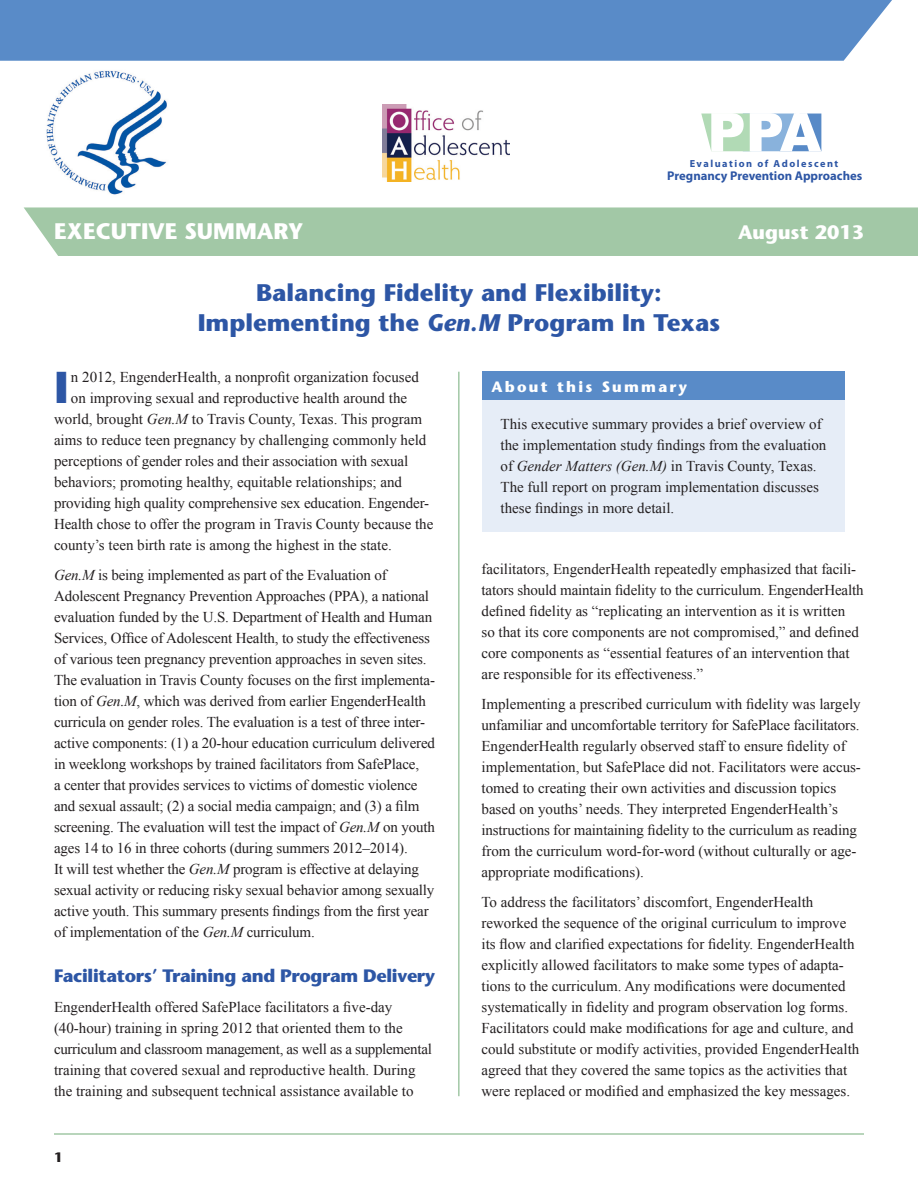
<style>
.page{position:relative;width:918px;height:1188px;background:#fff}
.page>*{position:absolute;margin:0;border:0;box-sizing:border-box;transform-origin:0 0}
.t1{font:900 53.7px "Arial";color:#fff}
.Body_text{font:700 44.55px "Stone Sans Std";color:#2d56a5}
.Tttle{font:700 24px/30px "Stone Sans Std";color:#2d56a5;text-align:center}
.A_Head{font:700 22.5px "Stone Sans Std";color:#fff}
.Body_text-2{font:700 19.5px "Stone Sans Std";color:#fff}
.A_Head-2{font:700 18px "Stone Sans Std";letter-spacing:-.02em;color:#2d56a5}
.Body_text-3{font:15px/21px "Times New Roman";color:#231f20}
.Boxed_Text_Head{font:700 15px "Stone Sans Std";letter-spacing:.15em;color:#fff}
.t2{font:700 13.5px "Stone Sans Std";color:#231f20}
.t3{font:700 12.75px "Myriad Pro";color:#2d56a5}
.t4{font:700 10.2px "Myriad Pro";letter-spacing:.15em;color:#2d56a5}
.s1{font-style:italic}
</style>
<div class="page">
<div style="left:24px;top:207px;width:894px;height:49px;background:#a2c8a6"></div>
<div style="left:0;top:0;width:892px;height:61px;background:#598bc8"></div>
<img style="left:46px;top:70px;width:121px;height:125px">
<hr style="left:54px;top:1133px;width:810px;height:2px;background:#a2c8a6">
<img style="left:383px;top:105px;width:126px;height:76px">
<svg style="left:701px;top:114px;width:120px;height:37px;background:#92bbca"></svg>
<hr style="left:458px;top:372px;width:2px;height:724px;background:#a2c8a6">
<div style="left:483px;top:372px;width:362px;height:29px;background:#598bc8"></div>
<div style="left:483px;top:401px;width:362px;height:131px;background:#e6edf7"></div>
<p class="t1" style="left:707px;top:93px;width:115px">PPA</p>
<p class="t4" style="left:690px;top:157px;width:150px">Evaluation of Adolescent</p>
<p class="t3" style="left:667px;top:168px;width:197px">Pregnancy Prevention Approaches</p>
<p class="A_Head" style="left:54px;top:218px;width:251px">EXECUTIVE SUMMARY</p>
<p class="Body_text-2" style="left:738px;top:220px;width:127px">August 2013</p>
<p class="Tttle" style="left:198px;top:278px;width:524px">Balancing Fidelity and Flexibility:<br>Implementing the <span class="s1">Gen.M</span> Program In Texas</p>
<p class="Body_text" style="left:54px;top:361px;width:16px">I</p>
<p class="Body_text-3" style="left:71px;top:366px;width:349px">n 2012, EngenderHealth, a nonprofit organization focused</p>
<p class="Body_text-3" style="left:71px;top:387px;width:338px">on improving sexual and reproductive health around the</p>
<p class="Body_text-3" style="left:54px;top:408px;width:370px">world, brought <span class="s1">Gen.M</span> to Travis County, Texas. This program</p>
<p class="Body_text-3" style="left:54px;top:429px;width:374px">aims to reduce teen pregnancy by challenging commonly held</p>
<p class="Body_text-3" style="left:54px;top:450px;width:356px">perceptions of gender roles and their association with sexual</p>
<p class="Body_text-3" style="left:54px;top:471px;width:350px">behaviors; promoting healthy, equitable relationships; and</p>
<p class="Body_text-3" style="left:54px;top:492px;width:377px">providing high quality comprehensive sex education. Engender-</p>
<p class="Body_text-3" style="left:54px;top:513px;width:381px">Health chose to offer the program in Travis County because the</p>
<p class="Body_text-3" style="left:54px;top:534px;width:339px">county’s teen birth rate is among the highest in the state.</p>
<p class="Body_text-3" style="left:54px;top:564px;width:383px"><span class="s1">Gen.M</span> is being implemented as part of the Evaluation of Adolescent Pregnancy Prevention Approaches (PPA), a national evaluation funded by the U.S. Department of Health and Human Services, Office of Adolescent Health, to study the effectiveness of various teen pregnancy prevention approaches in seven sites.<br>The evaluation in Travis County focuses on the first implementa&shy;tion of <span class="s1">Gen.M</span>, which was derived from earlier EngenderHealth curricula on gender roles. The evaluation is a test of three inter&shy;active components: (1) a 20-hour education curriculum delivered in weeklong workshops by trained facilitators from SafePlace,<br>a center that provides services to victims of domestic violence and sexual assault; (2) a social media campaign; and (3) a film screening. The evaluation will test the impact of <span class="s1">Gen.M</span> on youth ages 14 to 16 in three cohorts (during summers 2012–2014).<br>It will test whether the <span class="s1">Gen.M</span> program is effective at delaying sexual activity or reducing risky sexual behavior among sexually active youth. This summary presents findings from the first year of implementation of the <span class="s1">Gen.M</span> curriculum.</p>
<p class="A_Head-2" style="left:54px;top:965px;width:383px">Facilitators’ Training and Program Delivery</p>
<p class="Body_text-3" style="left:54px;top:996px;width:379px">EngenderHealth offered SafePlace facilitators a five-day (40-hour) training in spring 2012 that oriented them to the curriculum and classroom management, as well as a supplemental training that covered sexual and reproductive health. During the training and subsequent technical assistance available to</p>
<p class="t2" style="left:54px;top:1149px;width:10px">1</p>
<p class="Boxed_Text_Head" style="left:492px;top:378px;width:197px">About this Summary</p>
<p class="Body_text-3" style="left:501px;top:413px;width:327px">This executive summary provides a brief overview of the implementation study findings from the evaluation of <span class="s1">Gender Matters (Gen.M)</span> in Travis County, Texas.<br>The full report on program implementation discusses these findings in more detail.</p>
<p class="Body_text-3" style="left:482px;top:558px;width:384px">facilitators, EngenderHealth repeatedly emphasized that facili&shy;tators should maintain fidelity to the curriculum. EngenderHealth defined fidelity as “replicating an intervention as it is written<br>so that its core components are not compromised,” and defined core components as “essential features of an intervention that are responsible for its effectiveness.”</p>
<p class="Body_text-3" style="left:482px;top:693px;width:381px">Implementing a prescribed curriculum with fidelity was largely unfamiliar and uncomfortable territory for SafePlace facilitators.<br>EngenderHealth regularly observed staff to ensure fidelity of implementation, but SafePlace did not. Facilitators were accus&shy;tomed to creating their own activities and discussion topics based on youths’ needs. They interpreted EngenderHealth’s instructions for maintaining fidelity to the curriculum as reading from the curriculum word-for-word (without culturally or age&shy;appropriate modifications).</p>
<p class="Body_text-3" style="left:482px;top:891px;width:379px">To address the facilitators’ discomfort, EngenderHealth reworked the sequence of the original curriculum to improve its flow and clarified expectations for fidelity. EngenderHealth explicitly allowed facilitators to make some types of adapta&shy;tions to the curriculum. Any modifications were documented systematically in fidelity and program observation log forms.<br>Facilitators could make modifications for age and culture, and could substitute or modify activities, provided EngenderHealth agreed that they covered the same topics as the activities that were replaced or modified and emphasized the key messages.</p>
</div>
